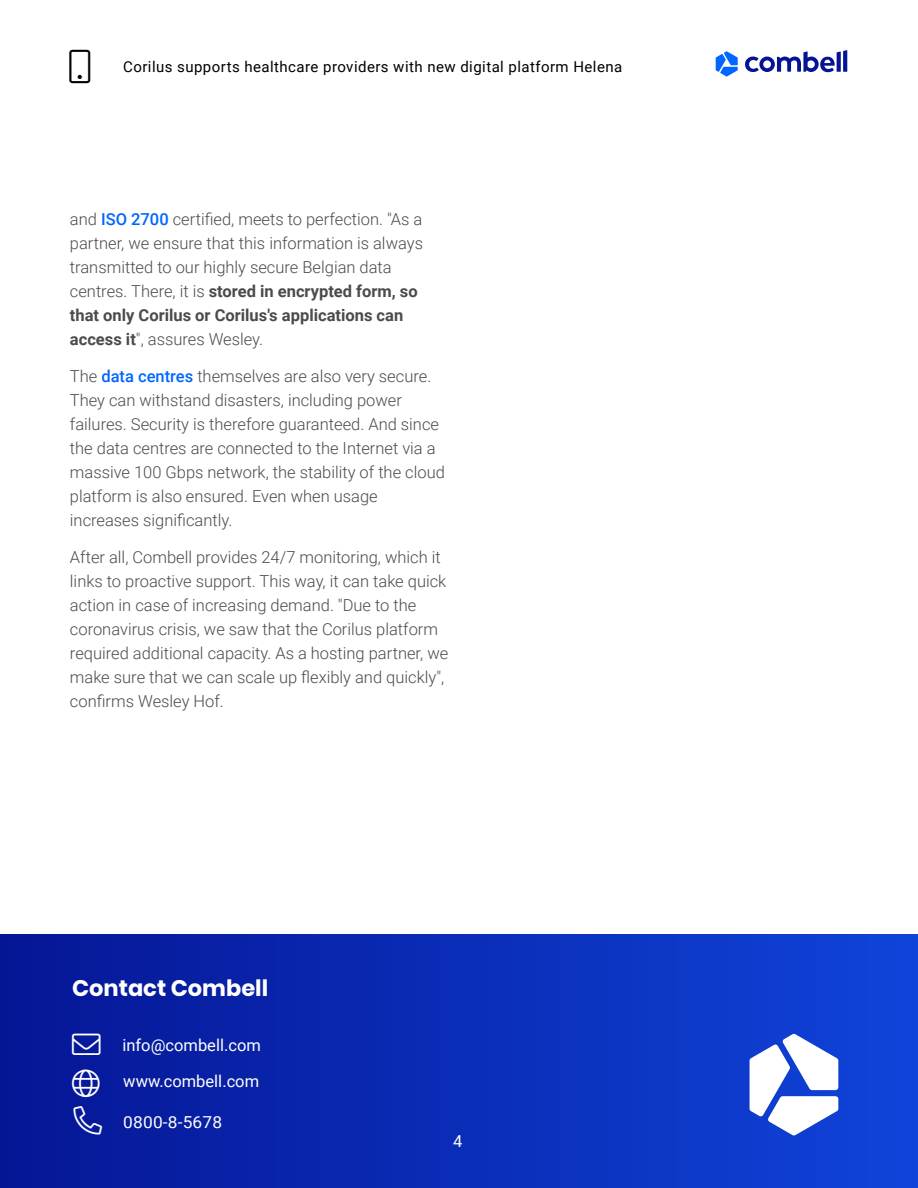
<style>
.page{position:relative;width:918px;height:1188px;background:#fff}
.page>*{position:absolute;margin:0;border:0;box-sizing:border-box;transform-origin:0 0}
.t1{font:700 22.5px "Poppins";color:#fff}
.t2{font:300 16.5px/24px "Roboto";color:#4b4b4f}
.t3{font:16.5px "Roboto";color:#fff}
.t4{font:16.5px "Roboto";color:#fff;scale:1.05 1}
.t5{font:15px "Roboto";letter-spacing:.03em;color:#000}
.s1{font-weight:500;color:#06f}
.s2{font-weight:700}
</style>
<div class="page">
<svg style="left:745px;top:50px;width:102px;height:22px"></svg>
<svg style="left:716px;top:51px;width:22px;height:26px"></svg>
<div style="left:0;top:935px;width:918px;height:253px;background:linear-gradient(to right,#051695,#1044da)"></div>
<svg style="left:750px;top:1034px;width:88px;height:102px"></svg>
<svg style="left:72px;top:1034px;width:29px;height:21px"></svg>
<svg style="left:72px;top:1069px;width:28px;height:28px"></svg>
<svg style="left:74px;top:1106px;width:28px;height:28px"></svg>
<p class="t5" style="left:70px;top:56px;width:554px">□● Corilus supports healthcare providers with new digital platform Helena</p>
<p class="t2" style="left:70px;top:206px;width:355px">and <span class="s1">ISO 2700</span> certified, meets to perfection. "As a partner, we ensure that this information is always transmitted to our highly secure Belgian data centres. There, it is <span class="s2">stored in encrypted form, so that only Corilus or Corilus's applications can access it</span>", assures Wesley.</p>
<p class="t2" style="left:70px;top:363px;width:376px">The <span class="s1">data centres</span> themselves are also very secure.<br>They can withstand disasters, including power failures. Security is therefore guaranteed. And since the data centres are connected to the Internet via a massive 100 Gbps network, the stability of the cloud platform is also ensured. Even when usage increases significantly.</p>
<p class="t2" style="left:70px;top:544px;width:380px">After all, Combell provides 24/7 monitoring, which it links to proactive support. This way, it can take quick action in case of increasing demand. "Due to the coronavirus crisis, we saw that the Corilus platform required additional capacity. As a hosting partner, we make sure that we can scale up flexibly and quickly", confirms Wesley Hof.</p>
<h1 class="t1" style="left:72px;top:975px;width:198px">Contact Combell</h1>
<p class="t3" style="left:72px;top:1033px;width:190px">■❖●□ info@combell.com</p>
<p class="t3" style="left:72px;top:1069px;width:189px">●□ www.combell.com</p>
<p class="t4" style="left:123px;top:1110px;width:96px">0800-8-5678</p>
<p class="t3" style="left:453px;top:1130px;width:11px">4</p>
</div>
